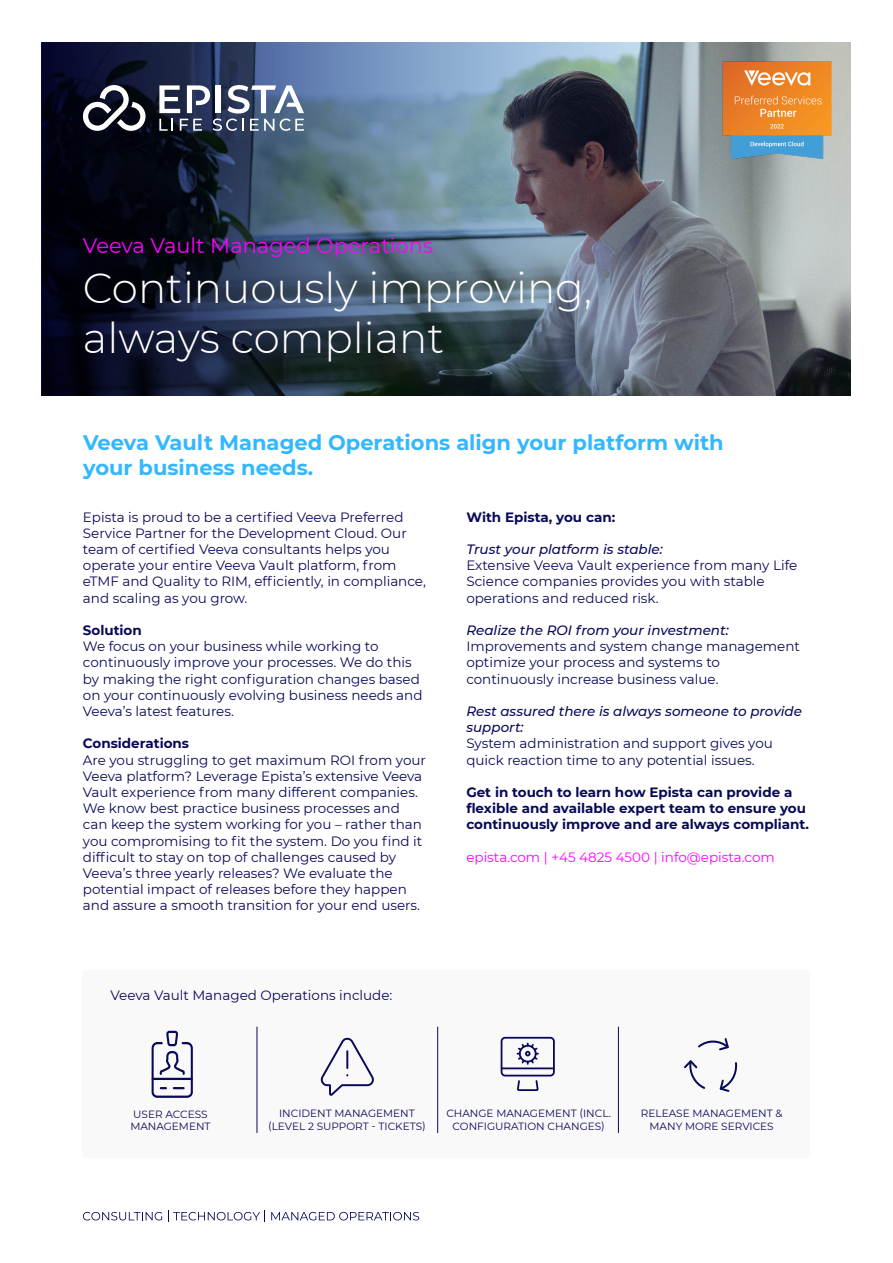
<style>
.page{position:relative;width:893px;height:1263px;background:#fff}
.page>*{position:absolute;margin:0;border:0;box-sizing:border-box;transform-origin:0 0}
._1-_Headline_Light{font:300 42px "Montserrat";color:#fff}
._1_-_Subhead_Bold{font:700 21px/25.2px "Montserrat";color:#34b7ff}
._1-_Subhead_Bold_-_P{font:21px "Montserrat";color:#f0f}
._1-_Subhead_Bold_-_D{font:13.5px/16.2px "Montserrat";color:#090959}
._1_-_Copy_-_Dark_Blu{font:13.5px/16.2px "Montserrat";color:#090959}
._1_-_Copy_-_Dark_Blu-2{font:700 13.5px/16.2px "Montserrat";color:#090959}
._1_-_Copy_-_Dark_Blu-3{font:italic 500 13.5px/16.2px "Montserrat";color:#090959}
._1-_Subhead_Bold_-_D-2{font:700 13.5px "Montserrat";color:#090959}
._1-_epista_com_Bold{font:13.5px "Montserrat";color:#f0f}
._1_-_Copy_-_Dark_Blu-4{font:10.5px/12.6px "Montserrat";color:#090959;text-align:center}
</style>
<div class="page">
<svg style="left:83px;top:1212px;width:79px;height:8px"></svg>
<svg style="left:168px;top:1211px;width:251px;height:11px"></svg>
<div style="left:83px;top:970px;width:727px;height:187px;background:#f9f9f9"></div>
<img style="left:42px;top:43px;width:807px;height:353px">
<svg style="left:159px;top:1030px;width:26px;height:45px"></svg>
<div style="left:152px;top:1042px;width:41px;height:56px;border:2px solid #090959;border-radius:5px"></div>
<svg style="left:174px;top:1087px;width:10px;height:2px"></svg>
<hr style="left:153px;top:1078px;width:39px;height:2px;background:#090959">
<svg style="left:500px;top:1036px;width:55px;height:55px"></svg>
<hr style="left:257px;top:1027px;width:1px;height:106px;background:#0a0a59">
<hr style="left:618px;top:1027px;width:1px;height:106px;background:#0a0a59">
<hr style="left:437px;top:1027px;width:1px;height:106px;background:#0a0a59">
<svg style="left:684px;top:1060px;width:22px;height:29px"></svg>
<svg style="left:719px;top:1062px;width:19px;height:30px"></svg>
<svg style="left:698px;top:1038px;width:31px;height:13px"></svg>
<svg style="left:320px;top:1037px;width:54px;height:59px"></svg>
<img style="left:720px;top:58px;width:115px;height:107px">
<svg style="left:81px;top:85px;width:65px;height:46px"></svg>
<svg style="left:159px;top:85px;width:145px;height:46px"></svg>
<p class="_1-_Subhead_Bold_-_P" style="left:83px;top:231px;width:352px">Veeva Vault Managed Operations</p>
<p class="_1-_Headline_Light" style="left:83px;top:260px;width:511px">Continuously improving,</p>
<p class="_1-_Headline_Light" style="left:83px;top:310px;width:363px">always compliant</p>
<p class="_1_-_Subhead_Bold" style="left:83px;top:429px;width:642px">Veeva Vault Managed Operations align your platform with your business needs.</p>
<p class="_1_-_Copy_-_Dark_Blu" style="left:83px;top:508px;width:345px">Epista is proud to be a certified Veeva Preferred Service Partner for the Development Cloud. Our team of certified Veeva consultants helps you operate your entire Veeva Vault platform, from eTMF and Quality to RIM, efficiently, in compliance, and scaling as you grow.</p>
<p class="_1-_Subhead_Bold_-_D-2" style="left:83px;top:620px;width:60px">Solution</p>
<p class="_1-_Subhead_Bold_-_D" style="left:83px;top:638px;width:341px">We focus on your business while working to continuously improve your processes. We do this by making the right configuration changes based on your continuously evolving business needs and Veeva’s latest features.</p>
<p class="_1-_Subhead_Bold_-_D-2" style="left:83px;top:734px;width:108px">Considerations</p>
<p class="_1-_Subhead_Bold_-_D" style="left:83px;top:751px;width:345px">Are you struggling to get maximum ROI from your Veeva platform? Leverage Epista’s extensive Veeva Vault experience from many different companies.<br>We know best practice business processes and can keep the system working for you – rather than you compromising to fit the system. Do you find it difficult to stay on top of challenges caused by Veeva’s three yearly releases? We evaluate the potential impact of releases before they happen and assure a smooth transition for your end users.</p>
<p class="_1_-_Copy_-_Dark_Blu" style="left:111px;top:987px;width:283px">Veeva Vault Managed Operations include:</p>
<p class="_1-_Subhead_Bold_-_D-2" style="left:466px;top:507px;width:150px">With Epista, you can:</p>
<p class="_1_-_Copy_-_Dark_Blu-3" style="left:466px;top:540px;width:198px">Trust your platform is stable:</p>
<p class="_1_-_Copy_-_Dark_Blu" style="left:466px;top:557px;width:332px">Extensive Veeva Vault experience from many Life<br>Science companies provides you with stable operations and reduced risk.</p>
<p class="_1_-_Copy_-_Dark_Blu-3" style="left:466px;top:621px;width:264px">Realize the ROI from your investment:</p>
<p class="_1_-_Copy_-_Dark_Blu" style="left:466px;top:638px;width:335px">Improvements and system change management optimize your process and systems to</p>
<p class="_1_-_Copy_-_Dark_Blu" style="left:466px;top:670px;width:254px">continuously increase business value.</p>
<p class="_1_-_Copy_-_Dark_Blu-3" style="left:466px;top:702px;width:337px">Rest assured there is always someone to provide support:</p>
<p class="_1_-_Copy_-_Dark_Blu" style="left:466px;top:735px;width:308px">System administration and support gives you quick reaction time to any potential issues.</p>
<p class="_1_-_Copy_-_Dark_Blu-2" style="left:466px;top:783px;width:344px">Get in touch to learn how Epista can provide a flexible and available expert team to ensure you continuously improve and are always compliant.</p>
<p class="_1-_epista_com_Bold" style="left:466px;top:848px;width:310px">epista.com | +45 4825 4500 | info@epista.com</p>
<p class="_1_-_Copy_-_Dark_Blu-4" style="left:133px;top:1107px;width:76px">USER ACCESS</p>
<p class="_1_-_Copy_-_Dark_Blu-4" style="left:130px;top:1120px;width:82px">MANAGEMENT</p>
<p class="_1_-_Copy_-_Dark_Blu-4" style="left:268px;top:1106px;width:159px">INCIDENT MANAGEMENT (LEVEL 2 SUPPORT - TICKETS)</p>
<p class="_1_-_Copy_-_Dark_Blu-4" style="left:446px;top:1106px;width:166px">CHANGE MANAGEMENT (INCL.<br>CONFIGURATION CHANGES)</p>
<p class="_1_-_Copy_-_Dark_Blu-4" style="left:641px;top:1106px;width:143px">RELEASE MANAGEMENT &amp;<br>MANY MORE SERVICES</p>
</div>
